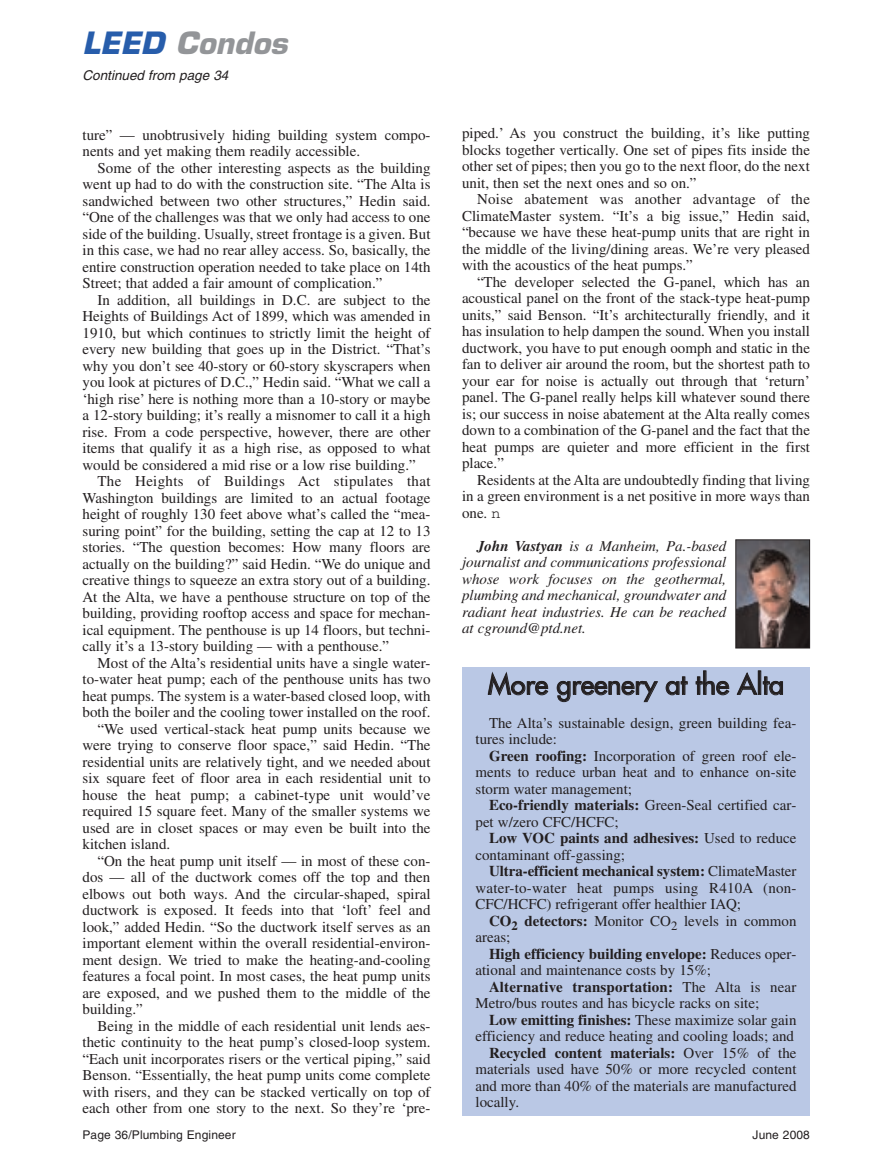
<style>
.page{position:relative;width:891px;height:1161px;background:#fff}
.page>*{position:absolute;margin:0;border:0;box-sizing:border-box;transform-origin:0 0}
.t1{font:italic 700 30px "Eurostile";color:#939598}
.t2{font:500 27px "Futura Std";color:#231f20}
.t3{font:15px/16.5px "Times";color:#231f20}
.t4{font:italic 15px/16.5px "Times";color:#231f20;text-align:justify}
.t5{font:15px "Times";letter-spacing:.02em;color:#231f20}
.t6{font:700 15px "Times";color:#231f20}
.t7{font:italic 13.5px "Helvetica";color:#231f20}
.t8{font:12px "Helvetica";letter-spacing:.01em;color:#231f20}
.s1{color:#275dab}
.s2{font-family:"Courier"}
.s3{font-weight:700}
.s4{font-weight:400}
</style>
<div class="page">
<div style="left:462px;top:667px;width:348px;height:449px;background:#bac8e5"></div>
<img style="left:737px;top:541px;width:71px;height:105px">
<div style="left:735px;top:539px;width:75px;height:109px;border:1px solid #231f20"></div>
<h1 class="t1" style="left:82px;top:32px;width:207px"><span class="s1">LEED</span> Condos</h1>
<p class="t7" style="left:82px;top:71px;width:147px">Continued from page 34</p>
<p class="t3" style="left:82px;top:128px;width:350px">ture” — unobtrusively hiding building system compo&shy;nents and yet making them readily accessible.</p>
<p class="t3" style="left:82px;top:161px;width:350px;text-align:justify;text-indent:15px">Some of the other interesting aspects as the building went up had to do with the construction site. “The Alta is sandwiched between two other structures,” Hedin said. “One of the challenges was that we only had access to one side of the building. Usually, street frontage is a given. But in this case, we had no rear alley access. So, basically, the entire construction operation needed to take place on 14th Street; that added a fair amount of complication.”</p>
<p class="t3" style="left:98px;top:293px;width:335px">In addition, all buildings in D.C. are subject to the</p>
<p class="t3" style="left:82px;top:309px;width:350px">Heights of Buildings Act of 1899, which was amended in</p>
<p class="t3" style="left:82px;top:326px;width:350px">1910, but which continues to strictly limit the height of</p>
<p class="t3" style="left:82px;top:342px;width:350px">every new building that goes up in the District. “That’s</p>
<p class="t3" style="left:82px;top:359px;width:350px">why you don’t see 40-story or 60-story skyscrapers when</p>
<p class="t3" style="left:82px;top:375px;width:350px">you look at pictures of D.C.,” Hedin said. “What we call a</p>
<p class="t3" style="left:82px;top:392px;width:350px">‘high rise’ here is nothing more than a 10-story or maybe</p>
<p class="t3" style="left:82px;top:408px;width:350px">a 12-story building; it’s really a misnomer to call it a high</p>
<p class="t3" style="left:82px;top:425px;width:350px">rise. From a code perspective, however, there are other</p>
<p class="t3" style="left:82px;top:441px;width:350px">items that qualify it as a high rise, as opposed to what</p>
<p class="t3" style="left:82px;top:458px;width:335px">would be considered a mid rise or a low rise building.”</p>
<p class="t5" style="left:98px;top:476px;width:335px">The Heights of Buildings Act stipulates that</p>
<p class="t3" style="left:82px;top:491px;width:350px">Washington buildings are limited to an actual footage</p>
<p class="t3" style="left:82px;top:507px;width:350px">height of roughly 130 feet above what’s called the “mea-</p>
<p class="t3" style="left:82px;top:524px;width:350px">suring point” for the building, setting the cap at 12 to 13</p>
<p class="t3" style="left:82px;top:540px;width:350px">stories. “The question becomes: How many floors are</p>
<p class="t3" style="left:82px;top:557px;width:349px">actually on the building?” said Hedin. “We do unique and</p>
<p class="t3" style="left:82px;top:573px;width:350px">creative things to squeeze an extra story out of a building.</p>
<p class="t3" style="left:82px;top:590px;width:350px">At the Alta, we have a penthouse structure on top of the</p>
<p class="t3" style="left:82px;top:606px;width:350px">building, providing rooftop access and space for mechan-</p>
<p class="t3" style="left:82px;top:623px;width:350px">ical equipment. The penthouse is up 14 floors, but techni-</p>
<p class="t3" style="left:82px;top:639px;width:308px">cally it’s a 13-story building — with a penthouse.”</p>
<p class="t3" style="left:98px;top:656px;width:335px">Most of the Alta’s residential units have a single water-</p>
<p class="t3" style="left:82px;top:672px;width:350px">to-water heat pump; each of the penthouse units has two</p>
<p class="t3" style="left:82px;top:689px;width:350px">heat pumps. The system is a water-based closed loop, with</p>
<p class="t3" style="left:82px;top:705px;width:350px">both the boiler and the cooling tower installed on the roof.</p>
<p class="t3" style="left:98px;top:722px;width:335px">“We used vertical-stack heat pump units because we</p>
<p class="t3" style="left:82px;top:738px;width:350px">were trying to conserve floor space,” said Hedin. “The</p>
<p class="t3" style="left:82px;top:755px;width:350px">residential units are relatively tight, and we needed about</p>
<p class="t3" style="left:82px;top:771px;width:350px">six square feet of floor area in each residential unit to</p>
<p class="t3" style="left:82px;top:788px;width:349px">house the heat pump; a cabinet-type unit would’ve</p>
<p class="t3" style="left:82px;top:804px;width:350px">required 15 square feet. Many of the smaller systems we</p>
<p class="t3" style="left:82px;top:821px;width:350px">used are in closet spaces or may even be built into the</p>
<p class="t3" style="left:82px;top:837px;width:89px">kitchen island.</p>
<p class="t3" style="left:98px;top:854px;width:335px">“On the heat pump unit itself — in most of these con-</p>
<p class="t3" style="left:82px;top:870px;width:349px">dos — all of the ductwork comes off the top and then</p>
<p class="t3" style="left:82px;top:887px;width:350px">elbows out both ways. And the circular-shaped, spiral</p>
<p class="t3" style="left:82px;top:903px;width:350px">ductwork is exposed. It feeds into that ‘loft’ feel and</p>
<p class="t3" style="left:82px;top:920px;width:350px">look,” added Hedin. “So the ductwork itself serves as an</p>
<p class="t3" style="left:82px;top:936px;width:350px">important element within the overall residential-environ-</p>
<p class="t3" style="left:82px;top:953px;width:350px">ment design. We tried to make the heating-and-cooling</p>
<p class="t3" style="left:82px;top:969px;width:350px">features a focal point. In most cases, the heat pump units</p>
<p class="t3" style="left:82px;top:986px;width:350px">are exposed, and we pushed them to the middle of the</p>
<p class="t3" style="left:82px;top:1002px;width:62px">building.”</p>
<p class="t3" style="left:98px;top:1019px;width:335px">Being in the middle of each residential unit lends aes-</p>
<p class="t3" style="left:82px;top:1035px;width:350px">thetic continuity to the heat pump’s closed-loop system.</p>
<p class="t3" style="left:82px;top:1052px;width:350px">“Each unit incorporates risers or the vertical piping,” said</p>
<p class="t3" style="left:82px;top:1068px;width:350px">Benson. “Essentially, the heat pump units come complete</p>
<p class="t3" style="left:82px;top:1085px;width:350px">with risers, and they can be stacked vertically on top of</p>
<p class="t3" style="left:82px;top:1101px;width:350px">each other from one story to the next. So they’re ‘pre-</p>
<p class="t3" style="left:462px;top:126px;width:350px;text-align:justify">piped.’ As you construct the building, it’s like putting blocks together vertically. One set of pipes fits inside the other set of pipes; then you go to the next floor, do the next unit, then set the next ones and so on.”</p>
<p class="t3" style="left:462px;top:192px;width:350px;text-align:justify;text-indent:15px">Noise abatement was another advantage of the ClimateMaster system. “It’s a big issue,” Hedin said, “because we have these heat-pump units that are right in the middle of the living/dining areas. We’re very pleased with the acoustics of the heat pumps.”</p>
<p class="t3" style="left:462px;top:275px;width:350px;text-align:justify;text-indent:15px">“The developer selected the G-panel, which has an acoustical panel on the front of the stack-type heat-pump units,” said Benson. “It’s architecturally friendly, and it has insulation to help dampen the sound. When you install ductwork, you have to put enough oomph and static in the fan to deliver air around the room, but the shortest path to your ear for noise is actually out through that ‘return’ panel. The G-panel really helps kill whatever sound there is; our success in noise abatement at the Alta really comes down to a combination of the G-panel and the fact that the heat pumps are quieter and more efficient in the first place.”</p>
<p class="t3" style="left:462px;top:473px;width:350px;text-align:justify;text-indent:15px">Residents at the Alta are undoubtedly finding that living in a green environment is a net positive in more ways than one. <span class="s2">n</span></p>
<p class="t4" style="left:462px;top:539px;width:266px;text-indent:15px"><span class="s3">John Vastyan</span> is a Manheim, Pa.-based journalist and communications professional whose work focuses on the geothermal, plumbing and mechanical, groundwater and radiant heat industries. He can be reached at cground@ptd.net.</p>
<h2 class="t2" style="left:488px;top:671px;width:298px">More greenery at the Alta</h2>
<p class="t3" style="left:476px;top:716px;width:323px;text-indent:14px">The Alta’s sustainable design, green building fea&shy;tures include:</p>
<p class="t3" style="left:476px;top:749px;width:323px;text-align:justify;text-indent:14px"><span class="s3">Green roofing:</span> Incorporation of green roof ele&shy;ments to reduce urban heat and to enhance on-site storm water management;</p>
<p class="t3" style="left:476px;top:799px;width:323px;text-indent:14px"><span class="s3">Eco-friendly materials:</span> Green-Seal certified car&shy;pet w/zero CFC/HCFC;</p>
<p class="t3" style="left:476px;top:832px;width:323px;text-indent:14px"><span class="s3">Low VOC paints and adhesives:</span> Used to reduce contaminant off-gassing;</p>
<p class="t3" style="left:476px;top:865px;width:323px;text-align:justify;text-indent:14px"><span class="s3">Ultra-efficient mechanical system:</span> ClimateMaster water-to-water heat pumps using R410A (non-CFC/HCFC) refrigerant offer healthier IAQ;</p>
<p class="t3" style="left:476px;top:914px;width:323px;text-indent:14px"><span class="s3">CO</span><sub>2</sub> <span class="s3">detectors:</span> Monitor CO<sub>2</sub> levels in common areas;</p>
<p class="t3" style="left:476px;top:947px;width:323px;text-indent:14px"><span class="s3">High efficiency building envelope:</span> Reduces oper&shy;ational and maintenance costs by 15%;</p>
<p class="t3" style="left:476px;top:980px;width:322px;text-indent:14px"><span class="s3">Alternative transportation:</span> The Alta is near<br>Metro/bus routes and has bicycle racks on site;</p>
<p class="t3" style="left:489px;top:1013px;width:309px"><span class="s3">Low emitting finishes:</span> These maximize solar gain</p>
<p class="t3" style="left:476px;top:1030px;width:320px">efficiency and reduce heating and cooling loads; and</p>
<p class="t6" style="left:489px;top:1044px;width:309px">Recycled content materials: <span class="s4">Over 15% of the</span></p>
<p class="t3" style="left:476px;top:1063px;width:323px">materials used have 50% or more recycled content</p>
<p class="t3" style="left:476px;top:1079px;width:323px">and more than 40% of the materials are manufactured</p>
<p class="t3" style="left:476px;top:1096px;width:45px">locally.</p>
<p class="t8" style="left:82px;top:1130px;width:155px">Page 36/Plumbing Engineer</p>
<p class="t8" style="left:753px;top:1130px;width:59px">June 2008</p>
</div>
